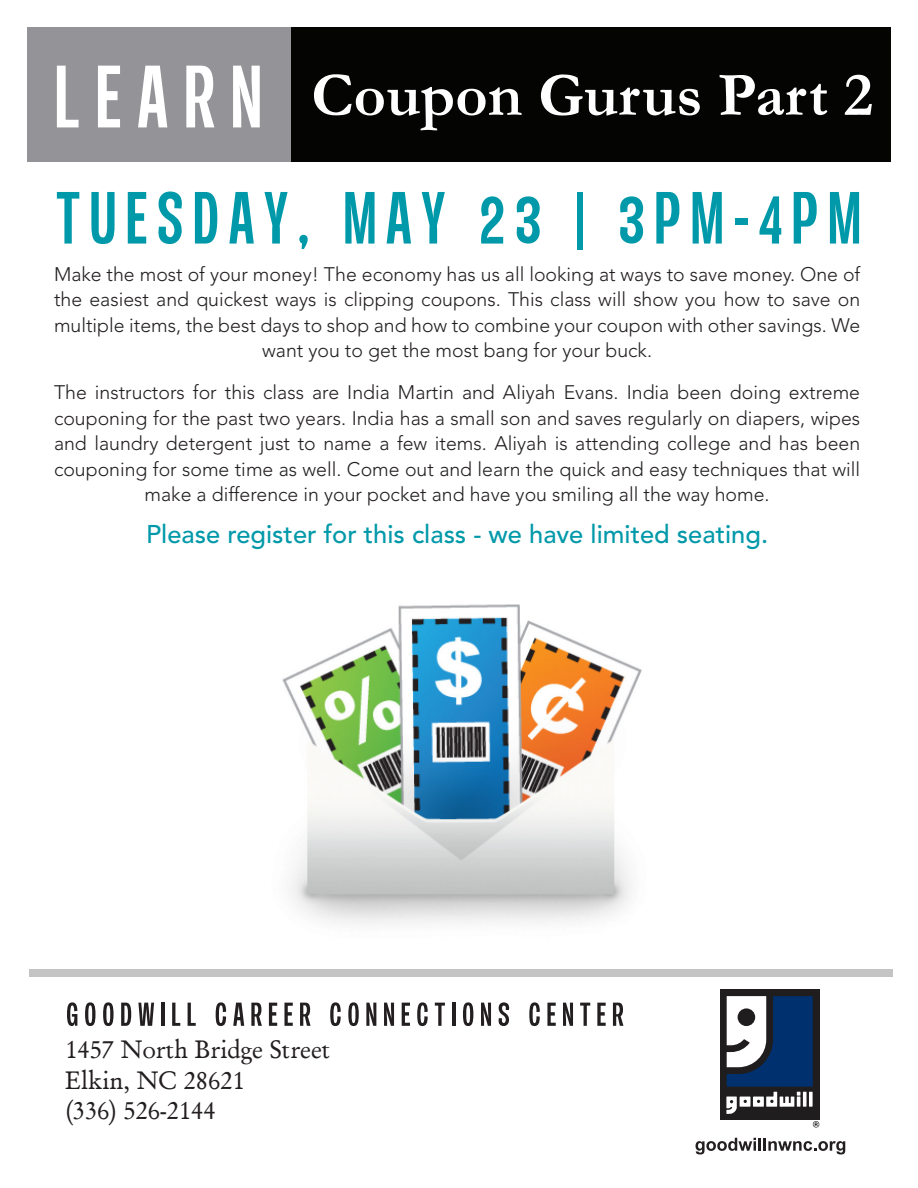
<style>
.page{position:relative;width:918px;height:1188px;background:#fff}
.page>*{position:absolute;margin:0;border:0;box-sizing:border-box;transform-origin:0 0}
.t1{font:500 67.05px "Duera Condensed";letter-spacing:.175em;color:#0099a9}
.t2{font:700 62.55px "Garamond";color:#fff}
.t3{font:500 25.5px "Avenir LT Std";color:#0099a9}
.t4{font:25.5px/30.6px "Garamond Antiqua";color:#231f20}
.t5{font:300 19.5px/25.5px "Avenir LT Std";color:#231f20;text-align:center}
</style>
<div class="page">
<img style="left:282px;top:604px;width:360px;height:321px">
<div style="left:269px;top:27px;width:622px;height:134px;background:#040503"></div>
<div style="left:720px;top:989px;width:100px;height:131px;background:#201d1e"></div>
<svg style="left:813px;top:1121px;width:6px;height:7px"></svg>
<svg style="left:726px;top:996px;width:87px;height:118px"></svg>
<svg style="left:803px;top:1092px;width:4px;height:15px"></svg>
<svg style="left:809px;top:1092px;width:4px;height:15px"></svg>
<svg style="left:696px;top:1138px;width:149px;height:17px"></svg>
<svg style="left:67px;top:1002px;width:10px;height:24px"></svg>
<svg style="left:85px;top:1002px;width:10px;height:24px"></svg>
<svg style="left:103px;top:1002px;width:11px;height:24px"></svg>
<svg style="left:121px;top:1003px;width:10px;height:23px"></svg>
<svg style="left:138px;top:1003px;width:16px;height:23px"></svg>
<hr style="left:161px;top:1003px;width:4px;height:23px;background:#231f20">
<svg style="left:172px;top:1003px;width:8px;height:23px"></svg>
<svg style="left:188px;top:1003px;width:8px;height:23px"></svg>
<svg style="left:216px;top:1002px;width:10px;height:24px"></svg>
<svg style="left:233px;top:1003px;width:11px;height:23px"></svg>
<svg style="left:251px;top:1003px;width:11px;height:23px"></svg>
<svg style="left:269px;top:1003px;width:8px;height:23px"></svg>
<svg style="left:284px;top:1003px;width:9px;height:23px"></svg>
<svg style="left:300px;top:1003px;width:11px;height:23px"></svg>
<svg style="left:330px;top:1002px;width:11px;height:24px"></svg>
<svg style="left:348px;top:1002px;width:11px;height:24px"></svg>
<svg style="left:366px;top:1003px;width:10px;height:23px"></svg>
<svg style="left:384px;top:1003px;width:10px;height:23px"></svg>
<svg style="left:402px;top:1003px;width:8px;height:23px"></svg>
<svg style="left:417px;top:1002px;width:11px;height:24px"></svg>
<svg style="left:435px;top:1003px;width:10px;height:23px"></svg>
<hr style="left:452px;top:1003px;width:3px;height:23px;background:#231f20">
<svg style="left:463px;top:1002px;width:10px;height:24px"></svg>
<svg style="left:481px;top:1003px;width:10px;height:23px"></svg>
<svg style="left:499px;top:1002px;width:10px;height:24px"></svg>
<svg style="left:529px;top:1002px;width:11px;height:24px"></svg>
<svg style="left:547px;top:1003px;width:9px;height:23px"></svg>
<svg style="left:563px;top:1003px;width:10px;height:23px"></svg>
<svg style="left:580px;top:1003px;width:10px;height:23px"></svg>
<svg style="left:597px;top:1003px;width:9px;height:23px"></svg>
<svg style="left:613px;top:1003px;width:10px;height:23px"></svg>
<div style="left:29px;top:969px;width:864px;height:7px;background:#c4c4c4"></div>
<div style="left:27px;top:27px;width:264px;height:134px;background:#949498"></div>
<svg style="left:57px;top:66px;width:22px;height:61px"></svg>
<svg style="left:98px;top:66px;width:22px;height:61px"></svg>
<svg style="left:138px;top:66px;width:29px;height:61px"></svg>
<svg style="left:186px;top:66px;width:28px;height:61px"></svg>
<svg style="left:233px;top:66px;width:27px;height:61px"></svg>
<h2 class="t2" style="left:311px;top:53px;width:563px">Coupon Gurus Part 2</h2>
<h1 class="t1" style="left:57px;top:178px;width:804px">TUESDAY, MAY 23 | 3PM-4PM</h1>
<p class="t5" style="left:54px;top:261px;width:808px">Make the most of your money! The economy has us all looking at ways to save money. One of the easiest and quickest ways is clipping coupons. This class will show you how to save on multiple items, the best days to shop and how to combine your coupon with other savings. We want you to get the most bang for your buck.</p>
<p class="t5" style="left:54px;top:380px;width:808px">The instructors for this class are India Martin and Aliyah Evans. India been doing extreme couponing for the past two years. India has a small son and saves regularly on diapers, wipes and laundry detergent just to name a few items. Aliyah is attending college and has been couponing for some time as well. Come out and learn the quick and easy techniques that will make a difference in your pocket and have you smiling all the way home.</p>
<h3 class="t3" style="left:146px;top:519px;width:623px">Please register for this class - we have limited seating.</h3>
<h3 class="t4" style="left:65px;top:1034px;width:267px">1457 North Bridge Street<br>Elkin, NC 28621<br>(336) 526-2144</h3>
</div>
